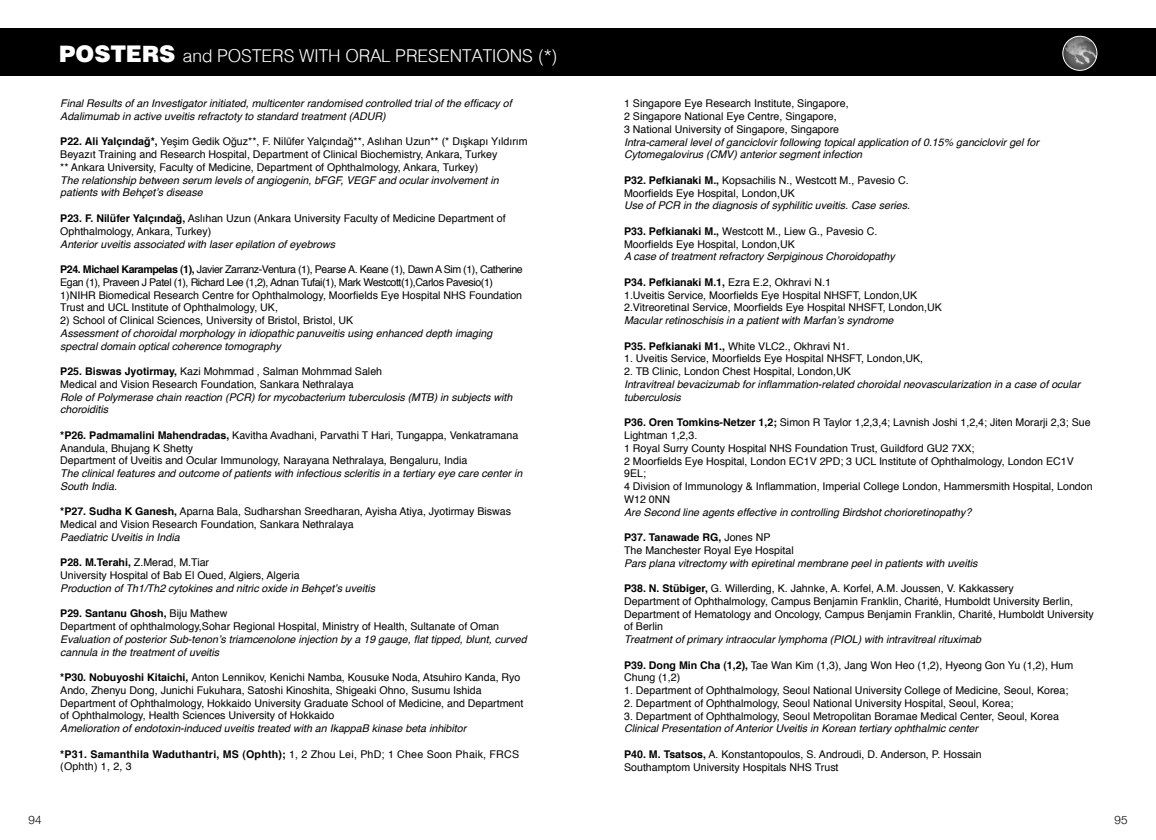
<style>
.page{position:relative;width:1156px;height:840px;background:#fff}
.page>*{position:absolute;margin:0;border:0;box-sizing:border-box;transform-origin:0 0}
.t1{font:300 17.5px "Mg Helvetica";color:#fff}
.t2{font:300 12.5px "CF Helvetica";color:#000}
.t3{font:10.62px/12.8px "Helvetica";color:#000}
.t4{font:italic 10.62px/12.8px "Helvetica";color:#000}
.s1{font-family:"Mg Helvetica Extra";font-weight:400;font-size:22.5px}
.s2{font-weight:700}
</style>
<div class="page">
<div style="left:0;top:28px;width:578px;height:48px;background:#000"></div>
<div style="left:578px;top:28px;width:577px;height:48px;background:#000"></div>
<img style="left:1062px;top:36px;width:34px;height:34px;border-radius:17px">
<div style="left:1062px;top:36px;width:34px;height:35px;border:1px solid #fff;border-radius:50%"></div>
<p class="t2" style="left:29px;top:812px;width:14px">94</p>
<h1 class="t1" style="left:59px;top:45px;width:500px"><span class="s1">POSTERS</span> and POSTERS WITH ORAL PRESENTATIONS (*)</h1>
<p class="t4" style="left:60px;top:97px;width:453px">Final Results of an Investigator initiated, multicenter randomised controlled trial of the efficacy of<br>Adalimumab in active uveitis refractoty to standard treatment (ADUR)</p>
<p class="t3" style="left:60px;top:136px;width:469px"><span class="s2">P22. Ali Yalçındağ*,</span> Yeşim Gedik Oğuz**, F. Nilüfer Yalçındağ**, Aslıhan Uzun** (* Dışkapı Yıldırım<br>Beyazıt Training and Research Hospital, Department of Clinical Biochemistry, Ankara, Turkey<br>** Ankara University, Faculty of Medicine, Department of Ophthalmology, Ankara, Turkey)</p>
<p class="t4" style="left:60px;top:174px;width:440px">The relationship between serum levels of angiogenin, bFGF, VEGF and ocular involvement in patients with Behçet’s disease</p>
<p class="t3" style="left:60px;top:212px;width:447px"><span class="s2">P23. F. Nilüfer Yalçındağ,</span> Aslıhan Uzun (Ankara University Faculty of Medicine Department of<br>Ophthalmology, Ankara, Turkey)</p>
<p class="t4" style="left:60px;top:238px;width:276px">Anterior uveitis associated with laser epilation of eyebrows</p>
<p class="t3" style="left:60px;top:263px;width:464px"><span class="s2">P24. Michael Karampelas (1),</span> Javier Zarranz-Ventura (1), Pearse A. Keane (1), Dawn A Sim (1), Catherine Egan (1), Praveen J Patel (1), Richard Lee (1,2), Adnan Tufai(1), Mark Westcott(1),Carlos Pavesio(1)<br>1)NIHR Biomedical Research Centre for Ophthalmology, Moorfields Eye Hospital NHS Foundation Trust and UCL Institute of Ophthalmology, UK,</p>
<p class="t3" style="left:60px;top:314px;width:294px">2) School of Clinical Sciences, University of Bristol, Bristol, UK</p>
<p class="t4" style="left:60px;top:327px;width:433px">Assessment of choroidal morphology in idiopathic panuveitis using enhanced depth imaging spectral domain optical coherence tomography</p>
<p class="t3" style="left:60px;top:365px;width:323px"><span class="s2">P25. Biswas Jyotirmay,</span> Kazi Mohmmad , Salman Mohmmad Saleh<br>Medical and Vision Research Foundation, Sankara Nethralaya</p>
<p class="t4" style="left:60px;top:391px;width:453px">Role of Polymerase chain reaction (PCR) for mycobacterium tuberculosis (MTB) in subjects with choroiditis</p>
<p class="t3" style="left:60px;top:429px;width:459px"><span class="s2">*P26. Padmamalini Mahendradas,</span> Kavitha Avadhani, Parvathi T Hari, Tungappa, Venkatramana<br>Anandula, Bhujang K Shetty<br>Department of Uveitis and Ocular Immunology, Narayana Nethralaya, Bengaluru, India</p>
<p class="t4" style="left:60px;top:467px;width:463px">The clinical features and outcome of patients with infectious scleritis in a tertiary eye care center in<br>South India.</p>
<p class="t3" style="left:60px;top:505px;width:452px"><span class="s2">*P27. Sudha K Ganesh,</span> Aparna Bala, Sudharshan Sreedharan, Ayisha Atiya, Jyotirmay Biswas<br>Medical and Vision Research Foundation, Sankara Nethralaya</p>
<p class="t4" style="left:60px;top:531px;width:121px">Paediatric Uveitis in India</p>
<p class="t3" style="left:60px;top:556px;width:241px"><span class="s2">P28. M.Terahi,</span> Z.Merad, M.Tiar<br>University Hospital of Bab El Oued, Algiers, Algeria</p>
<p class="t4" style="left:60px;top:582px;width:316px">Production of Th1/Th2 cytokines and nitric oxide in Behçet’s uveitis</p>
<p class="t3" style="left:60px;top:607px;width:440px"><span class="s2">P29. Santanu Ghosh,</span> Biju Mathew<br>Department of ophthalmology,Sohar Regional Hospital, Ministry of Health, Sultanate of Oman</p>
<p class="t4" style="left:60px;top:633px;width:467px">Evaluation of posterior Sub-tenon’s triamcenolone injection by a 19 gauge, flat tipped, blunt, curved cannula in the treatment of uveitis</p>
<p class="t3" style="left:60px;top:671px;width:464px"><span class="s2">*P30. Nobuyoshi Kitaichi,</span> Anton Lennikov, Kenichi Namba, Kousuke Noda, Atsuhiro Kanda, Ryo Ando, Zhenyu Dong, Junichi Fukuhara, Satoshi Kinoshita, Shigeaki Ohno, Susumu Ishida Department of Ophthalmology, Hokkaido University Graduate School of Medicine, and Department of Ophthalmology, Health Sciences University of Hokkaido</p>
<p class="t4" style="left:60px;top:722px;width:407px">Amelioration of endotoxin-induced uveitis treated with an IkappaB kinase beta inhibitor</p>
<p class="t3" style="left:60px;top:748px;width:460px"><span class="s2">*P31. Samanthila Waduthantri, MS (Ophth);</span> 1, 2 Zhou Lei, PhD; 1 Chee Soon Phaik, FRCS (Ophth) 1, 2, 3</p>
<p class="t3" style="left:624px;top:98px;width:226px">1 Singapore Eye Research Institute, Singapore,<br>2 Singapore National Eye Centre, Singapore,<br>3 National University of Singapore, Singapore</p>
<p class="t4" style="left:624px;top:136px;width:416px">Intra-cameral level of ganciclovir following topical application of 0.15% ganciclovir gel for<br>Cytomegalovirus (CMV) anterior segment infection</p>
<p class="t3" style="left:624px;top:174px;width:286px"><span class="s2">P32. Pefkianaki M.,</span> Kopsachilis N., Westcott M., Pavesio C.<br>Moorfields Eye Hospital, London,UK</p>
<p class="t4" style="left:624px;top:200px;width:287px">Use of PCR in the diagnosis of syphilitic uveitis. Case series.</p>
<p class="t3" style="left:624px;top:225px;width:255px"><span class="s2">P33. Pefkianaki M.,</span> Westcott M., Liew G., Pavesio C.<br>Moorfields Eye Hospital, London,UK</p>
<p class="t4" style="left:624px;top:251px;width:272px">A case of treatment refractory Serpiginous Choroidopathy</p>
<p class="t3" style="left:624px;top:276px;width:319px"><span class="s2">P34. Pefkianaki M.1,</span> Ezra E.2, Okhravi N.1<br>1.Uveitis Service, Moorfields Eye Hospital NHSFT, London,UK<br>2.Vitreoretinal Service, Moorfields Eye Hospital NHSFT, London,UK</p>
<p class="t4" style="left:624px;top:314px;width:271px">Macular retinoschisis in a patient with Marfan’s syndrome</p>
<p class="t3" style="left:624px;top:340px;width:227px"><span class="s2">P35. Pefkianaki M1.,</span> White VLC2., Okhravi N1.</p>
<p class="t3" style="left:624px;top:353px;width:300px">1. Uveitis Service, Moorfields Eye Hospital NHSFT, London,UK,</p>
<p class="t3" style="left:624px;top:365px;width:228px">2. TB Clinic, London Chest Hospital, London,UK</p>
<p class="t4" style="left:624px;top:378px;width:457px">Intravitreal bevacizumab for inflammation-related choroidal neovascularization in a case of ocular tuberculosis</p>
<p class="t3" style="left:624px;top:416px;width:470px"><span class="s2">P36. Oren Tomkins-Netzer 1,2;</span> Simon R Taylor 1,2,3,4; Lavnish Joshi 1,2,4; Jiten Morarji 2,3; Sue Lightman 1,2,3.<br>1 Royal Surry County Hospital NHS Foundation Trust, Guildford GU2 7XX;<br>2 Moorfields Eye Hospital, London EC1V 2PD; 3 UCL Institute of Ophthalmology, London EC1V 9EL;<br>4 Division of Immunology &amp; Inflammation, Imperial College London, Hammersmith Hospital, London W12 0NN</p>
<p class="t4" style="left:624px;top:506px;width:349px">Are Second line agents effective in controlling Birdshot chorioretinopathy?</p>
<p class="t3" style="left:624px;top:531px;width:171px"><span class="s2">P37. Tanawade RG,</span> Jones NP<br>The Manchester Royal Eye Hospital</p>
<p class="t4" style="left:624px;top:557px;width:355px">Pars plana vitrectomy with epiretinal membrane peel in patients with uveitis</p>
<p class="t3" style="left:624px;top:582px;width:471px"><span class="s2">P38. N. Stübiger,</span> G. Willerding, K. Jahnke, A. Korfel, A.M. Joussen, V. Kakkassery<br>Department of Ophthalmology, Campus Benjamin Franklin, Charité, Humboldt University Berlin, Department of Hematology and Oncology, Campus Benjamin Franklin, Charité, Humboldt University of Berlin</p>
<p class="t4" style="left:624px;top:633px;width:358px">Treatment of primary intraocular lymphoma (PIOL) with intravitreal rituximab</p>
<p class="t3" style="left:624px;top:659px;width:450px"><span class="s2">P39. Dong Min Cha (1,2),</span> Tae Wan Kim (1,3), Jang Won Heo (1,2), Hyeong Gon Yu (1,2), Hum<br>Chung (1,2)</p>
<p class="t3" style="left:624px;top:684px;width:445px">1. Department of Ophthalmology, Seoul National University College of Medicine, Seoul, Korea;</p>
<p class="t3" style="left:624px;top:697px;width:390px">2. Department of Ophthalmology, Seoul National University Hospital, Seoul, Korea;</p>
<p class="t3" style="left:624px;top:710px;width:436px">3. Department of Ophthalmology, Seoul Metropolitan Boramae Medical Center, Seoul, Korea</p>
<p class="t4" style="left:624px;top:722px;width:355px">Clinical Presentation of Anterior Uveitis in Korean tertiary ophthalmic center</p>
<p class="t3" style="left:624px;top:748px;width:359px"><span class="s2">P40. M. Tsatsos,</span> A. Konstantopoulos, S. Androudi, D. Anderson, P. Hossain<br>Southamptom University Hospitals NHS Trust</p>
<p class="t2" style="left:1114px;top:812px;width:15px">95</p>
</div>
